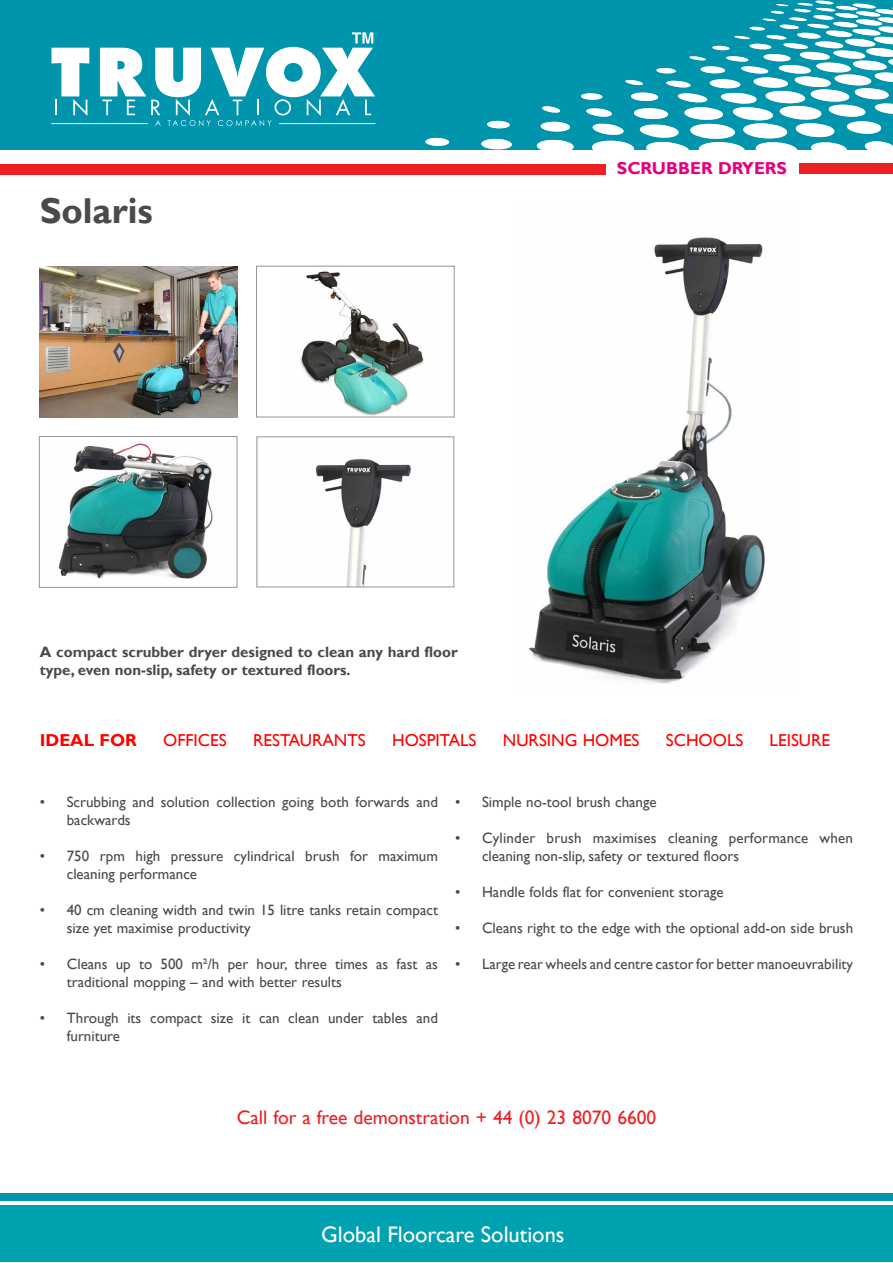
<style>
.page{position:relative;width:893px;height:1263px;background:#fff}
.page>*{position:absolute;margin:0;border:0;box-sizing:border-box;transform-origin:0 0}
.t1{font:700 36px "Gill Sans";color:#4a4a49}
.t2{font:22.5px "Gill Sans";color:#fff}
.t3{font:19.5px "Gill Sans";color:#ed2124}
.t4{font:17.25px "Gill Sans";color:#f00}
.t5{font:700 17.25px "Gill Sans";color:#e6007d}
.t6{font:700 17.25px "Gill Sans";color:#f00}
.t7{font:15px/18px "Gill Sans";color:#4a4a49}
.t8{font:700 15px/18px "Gill Sans";color:#4a4a49}
</style>
<div class="page">
<div style="left:0;top:164px;width:606px;height:11px;background:#ed2124"></div>
<div style="left:0;top:0;width:893px;height:149px;background:#0095ad"></div>
<svg style="left:375px;top:1px;width:518px;height:148px"></svg>
<svg style="left:51px;top:48px;width:38px;height:68px"></svg>
<svg style="left:100px;top:32px;width:275px;height:94px"></svg>
<hr style="left:279px;top:123px;width:96px;height:1px;background:#fff">
<hr style="left:51px;top:123px;width:96px;height:1px;background:#fff">
<div style="left:0;top:1194px;width:893px;height:7px;background:#0095ad"></div>
<div style="left:1px;top:1205px;width:892px;height:57px;background:#00a2b2"></div>
<div style="left:799px;top:164px;width:94px;height:10px;background:#ed2124"></div>
<img style="left:39px;top:266px;width:198px;height:151px">
<img style="left:300px;top:271px;width:124px;height:144px">
<div style="left:256px;top:266px;width:199px;height:151px;border:1px solid #979696"></div>
<img style="left:58px;top:443px;width:155px;height:136px">
<div style="left:39px;top:436px;width:198px;height:152px;border:1px solid #979696"></div>
<img style="left:315px;top:459px;width:96px;height:126px">
<div style="left:257px;top:436px;width:197px;height:151px;border:1px solid #979696"></div>
<img style="left:529px;top:237px;width:236px;height:447px">
<h1 class="t1" style="left:40px;top:189px;width:115px">Solaris</h1>
<p class="t5" style="left:617px;top:158px;width:172px">SCRUBBER DRYERS</p>
<p class="t8" style="left:40px;top:643px;width:419px">A compact scrubber dryer designed to clean any hard floor type, even non-slip, safety or textured floors.</p>
<p class="t6" style="left:40px;top:730px;width:99px">IDEAL FOR</p>
<p class="t4" style="left:163px;top:730px;width:65px">OFFICES</p>
<p class="t4" style="left:253px;top:730px;width:114px">RESTAURANTS</p>
<p class="t4" style="left:392px;top:730px;width:86px">HOSPITALS</p>
<p class="t4" style="left:503px;top:730px;width:138px">NURSING HOMES</p>
<p class="t4" style="left:666px;top:730px;width:79px">SCHOOLS</p>
<p class="t4" style="left:770px;top:730px;width:62px">LEISURE</p>
<p class="t7" style="left:67px;top:793px;width:373px;text-indent:-27px">• Scrubbing and solution collection going both forwards and backwards</p>
<p class="t7" style="left:67px;top:847px;width:373px;text-indent:-27px">• 750 rpm high pressure cylindrical brush for maximum cleaning performance</p>
<p class="t7" style="left:67px;top:901px;width:373px;text-indent:-27px">• 40 cm cleaning width and twin 15 litre tanks retain compact size yet maximise productivity</p>
<p class="t7" style="left:67px;top:955px;width:373px;text-indent:-27px">• Cleans up to 500 m²/h per hour, three times as fast as traditional mopping – and with better results</p>
<p class="t7" style="left:67px;top:1009px;width:373px;text-indent:-27px">• Through its compact size it can clean under tables and furniture</p>
<p class="t7" style="left:455px;top:793px;width:203px">• Simple no-tool brush change</p>
<p class="t7" style="left:482px;top:829px;width:373px;text-indent:-27px">• Cylinder brush maximises cleaning performance when cleaning non-slip, safety or textured floors</p>
<p class="t7" style="left:455px;top:883px;width:270px">• Handle folds flat for convenient storage</p>
<p class="t7" style="left:455px;top:919px;width:400px">• Cleans right to the edge with the optional add-on side brush</p>
<p class="t7" style="left:455px;top:955px;width:400px">• Large rear wheels and centre castor for better manoeuvrability</p>
<h3 class="t3" style="left:237px;top:1106px;width:421px">Call for a free demonstration + 44 (0) 23 8070 6600</h3>
<h2 class="t2" style="left:321px;top:1221px;width:245px">Global Floorcare Solutions</h2>
</div>
